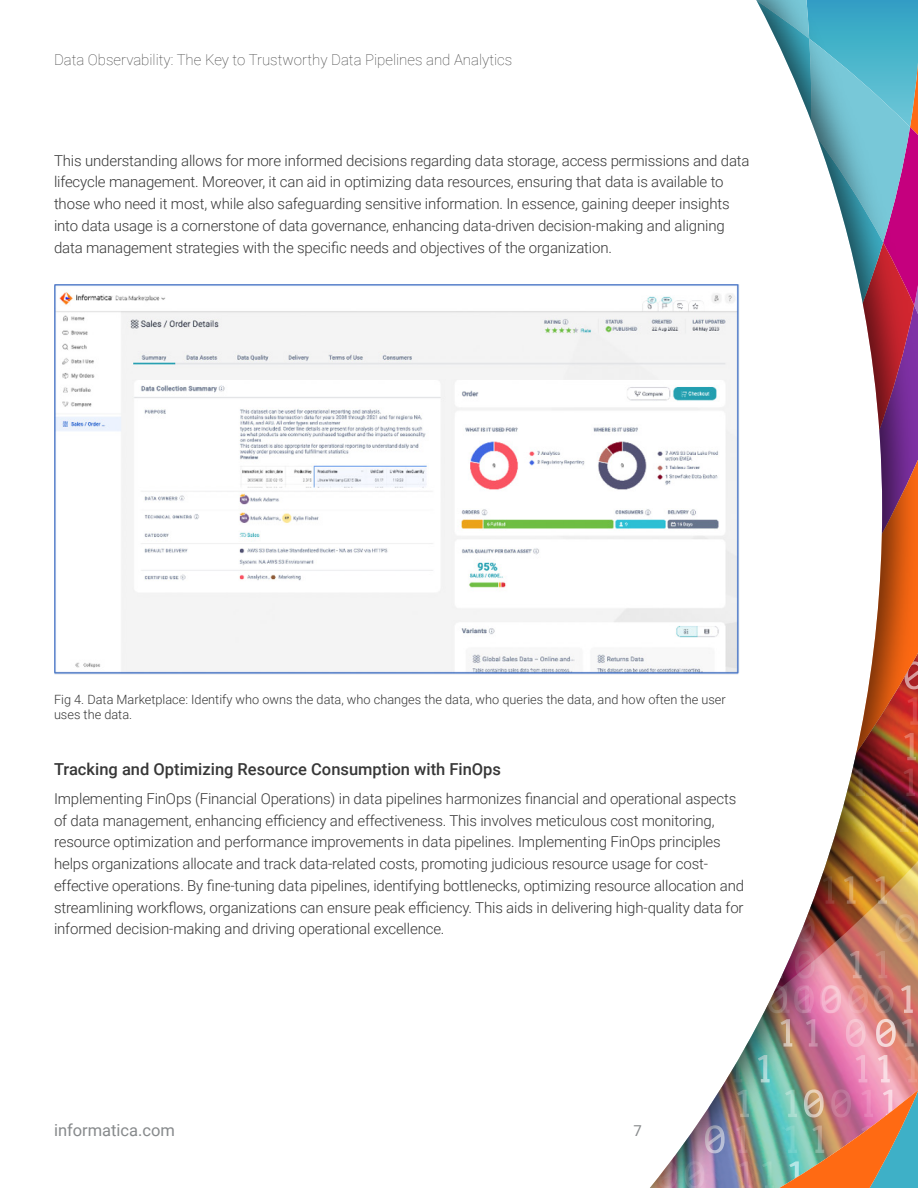
<style>
.page{position:relative;width:918px;height:1188px;background:#fff}
.page>*{position:absolute;margin:0;border:0;box-sizing:border-box;transform-origin:0 0}
.t1{font:500 16.5px "Roboto";color:#373737}
.t2{font:16.5px "Roboto";color:#878a8c}
.t3{font:300 15px/21.8px "Roboto";letter-spacing:-.01em;color:#373737}
.t4{font:100 15px "Roboto";color:#373737}
.t5{font:15px "Roboto";color:#878a8c}
.t6{font:300 12.75px/15px "Roboto";color:#373737}
</style>
<div class="page">
<img style="left:879px;top:0;width:39px;height:1188px">
<img style="left:650px;top:0;width:229px;height:1188px">
<img style="left:54px;top:285px;width:685px;height:390px">
<p class="t4" style="left:54px;top:49px;width:460px">Data Observability: The Key to Trustworthy Data Pipelines and Analytics</p>
<p class="t3" style="left:54px;top:149px;width:697px">This understanding allows for more informed decisions regarding data storage, access permissions and data lifecycle management. Moreover, it can aid in optimizing data resources, ensuring that data is available to those who need it most, while also safeguarding sensitive information. In essence, gaining deeper insights into data usage is a cornerstone of data governance, enhancing data-driven decision-making and aligning data management strategies with the specific needs and objectives of the organization.</p>
<p class="t6" style="left:54px;top:691px;width:673px">Fig 4. Data Marketplace: Identify who owns the data, who changes the data, who queries the data, and how often the user uses the data.</p>
<p class="t1" style="left:54px;top:757px;width:449px">Tracking and Optimizing Resource Consumption with FinOps</p>
<p class="t3" style="left:54px;top:787px;width:692px">Implementing FinOps (Financial Operations) in data pipelines harmonizes financial and operational aspects of data management, enhancing efficiency and effectiveness. This involves meticulous cost monitoring, resource optimization and performance improvements in data pipelines. Implementing FinOps principles helps organizations allocate and track data-related costs, promoting judicious resource usage for cost&shy;effective operations. By fine-tuning data pipelines, identifying bottlenecks, optimizing resource allocation and streamlining workflows, organizations can ensure peak efficiency. This aids in delivering high-quality data for informed decision-making and driving operational excellence.</p>
<p class="t2" style="left:54px;top:1118px;width:123px">informatica.com</p>
<p class="t5" style="left:634px;top:1120px;width:10px">7</p>
</div>
